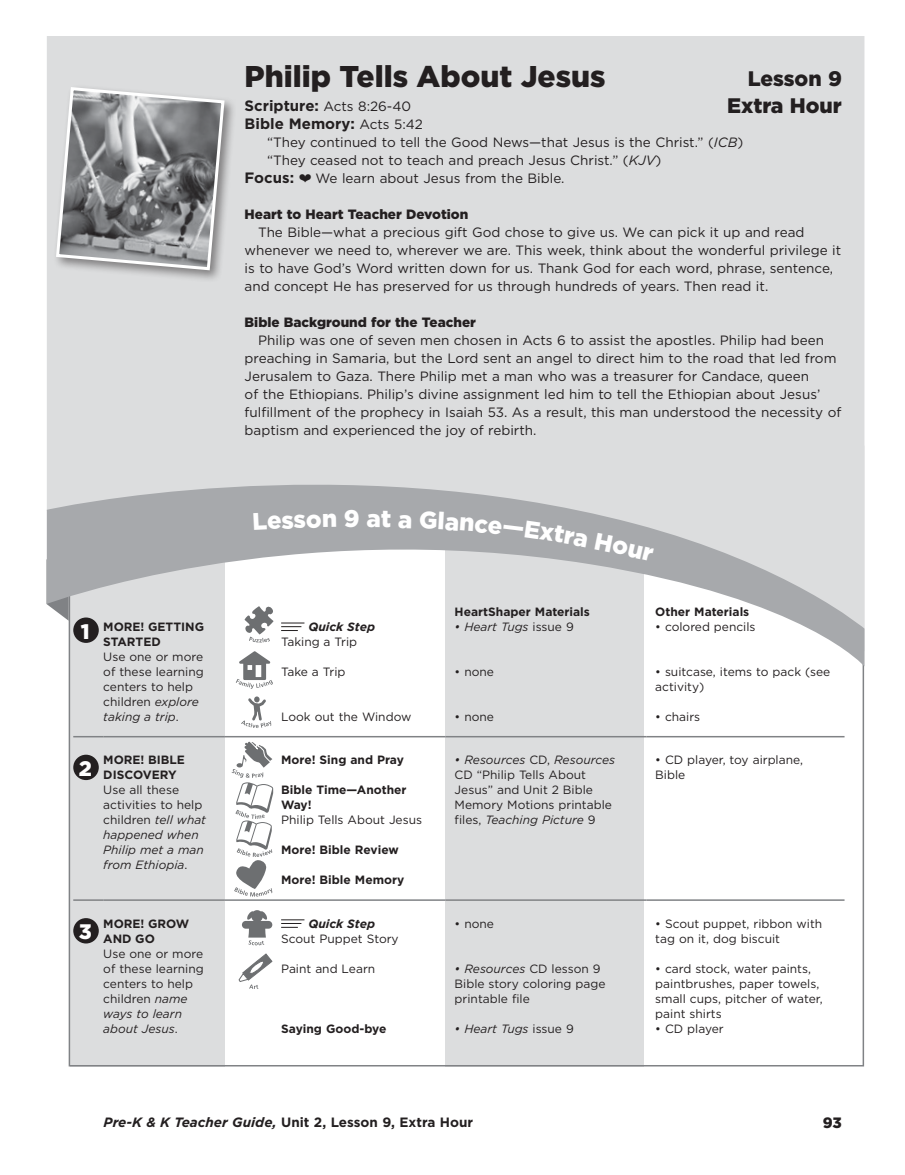
<style>
.page{position:relative;width:905px;height:1175px;background:#fff}
.page>*{position:absolute;margin:0;border:0;box-sizing:border-box;transform-origin:0 0}
.t1{font:900 30px "Gotham";color:#231f20}
.t2{font:900 24px "Gotham";color:#fff}
.t3{font:900 21px/27px "Gotham";color:#231f20;text-align:right}
.t4{font:900 21px "Gotham";color:#fff}
.t5{font:700 15px "Gotham";color:#231f20}
.t6{font:900 15px "Gotham";color:#231f20}
.t7{font:13.5px/18px "Gotham";color:#231f20}
.t8{font:900 13.5px "Gotham";color:#231f20}
.t9{font:700 13.5px "Gotham";color:#231f20}
.t10{font:12px/15px "Gotham";color:#231f20}
.t11{font:700 12px/15px "Gotham";color:#231f20}
.t12{font:italic 12px/15px "Gotham";color:#231f20}
.t13{font:italic 700 12px "Gotham";color:#231f20}
.s1{font-weight:700;font-size:15px}
.s2{font-weight:400;font-size:13.5px}
.s3{font-style:italic}
.s4{font-weight:900;font-size:21px;color:#fff}
.s5{font-style:normal}
</style>
<div class="page">
<svg style="left:68px;top:666px;width:796px;height:401px"></svg>
<div style="left:47px;top:36px;width:817px;height:409px;background:#dcddde"></div>
<svg style="left:46px;top:559px;width:1px;height:46px"></svg>
<svg style="left:47px;top:445px;width:817px;height:221px;fill:#dcddde"></svg>
<hr style="left:73px;top:736px;width:30px;height:1px;background:#808285">
<hr style="left:73px;top:899px;width:30px;height:1px;background:#808285">
<hr style="left:103px;top:736px;width:121px;height:1px;background:#808285">
<hr style="left:224px;top:736px;width:221px;height:1px;background:#808285">
<hr style="left:445px;top:736px;width:201px;height:1px;background:#808285">
<hr style="left:646px;top:736px;width:198px;height:1px;background:#808285">
<hr style="left:103px;top:899px;width:121px;height:1px;background:#808285">
<hr style="left:224px;top:899px;width:221px;height:1px;background:#808285">
<hr style="left:445px;top:899px;width:201px;height:1px;background:#808285">
<hr style="left:646px;top:899px;width:198px;height:1px;background:#808285">
<div style="left:73px;top:617px;width:26px;height:26px;background:#231f20;border-radius:50%"></div>
<svg style="left:281px;top:622px;width:23px;height:9px"></svg>
<div style="left:73px;top:754px;width:26px;height:26px;background:#231f20;border-radius:50%"></div>
<div style="left:73px;top:918px;width:26px;height:25px;background:#231f20;border-radius:50%"></div>
<svg style="left:281px;top:919px;width:23px;height:9px"></svg>
<div style="left:52px;top:83px;width:185px;height:200px;background:#231f20;opacity:.5"></div>
<svg style="left:54px;top:85px;width:172px;height:187px"></svg>
<svg style="left:231px;top:741px;width:42px;height:155px"></svg>
<svg style="left:242px;top:910px;width:30px;height:35px"></svg>
<svg style="left:244px;top:606px;width:29px;height:36px"></svg>
<svg style="left:236px;top:651px;width:37px;height:38px"></svg>
<svg style="left:241px;top:696px;width:30px;height:32px"></svg>
<svg style="left:239px;top:953px;width:33px;height:36px"></svg>
<svg style="left:299px;top:174px;width:12px;height:8px"></svg>
<svg style="left:253px;top:512px;width:83px;height:18px"></svg>
<svg style="left:381px;top:511px;width:9px;height:16px"></svg>
<svg style="left:398px;top:514px;width:13px;height:14px"></svg>
<div style="left:419px;top:511px;width:169px;height:36px;background:#a7a9ac"></div>
<div style="left:594px;top:532px;width:60px;height:29px;background:#a7a9ac"></div>
<h1 class="t1" style="left:244px;top:56px;width:362px">Philip Tells About Jesus</h1>
<p class="t7" style="left:244px;top:97px;width:168px"><span class="s1">Scripture:</span> Acts 8:26-40</p>
<p class="t5" style="left:244px;top:114px;width:180px">Bible Memory: <span class="s2">Acts 5:42</span></p>
<p class="t7" style="left:267px;top:133px;width:477px">“They continued to tell the Good News—that Jesus is the Christ.” (<span class="s3">ICB</span>) “They ceased not to teach and preach Jesus Christ.” (<span class="s3">KJV</span>)</p>
<p class="t5" style="left:244px;top:168px;width:51px">Focus:</p>
<p class="t7" style="left:315px;top:169px;width:250px">We learn about Jesus from the Bible.</p>
<p class="t8" style="left:244px;top:205px;width:225px">Heart to Heart Teacher Devotion</p>
<p class="t7" style="left:244px;top:223px;width:598px;text-indent:14px">The Bible—what a precious gift God chose to give us. We can pick it up and read whenever we need to, wherever we are. This week, think about the wonderful privilege it is to have God’s Word written down for us. Thank God for each word, phrase, sentence, and concept He has preserved for us through hundreds of years. Then read it.</p>
<p class="t8" style="left:244px;top:313px;width:233px">Bible Background for the Teacher</p>
<p class="t7" style="left:244px;top:331px;width:598px;text-indent:14px">Philip was one of seven men chosen in Acts 6 to assist the apostles. Philip had been preaching in Samaria, but the Lord sent an angel to direct him to the road that led from Jerusalem to Gaza. There Philip met a man who was a treasurer for Candace, queen<br>of the Ethiopians. Philip’s divine assignment led him to tell the Ethiopian about Jesus’ fulfillment of the prophecy in Isaiah 53. As a result, this man understood the necessity of baptism and experienced the joy of rebirth.</p>
<h3 class="t3" style="left:727px;top:65px;width:116px">Lesson 9<br>Extra Hour</h3>
<p class="t11" style="left:103px;top:619px;width:102px;text-indent:-22px"><span class="s4">1</span> MORE! GETTING<br>STARTED</p>
<p class="t10" style="left:103px;top:649px;width:102px">Use one or more of these learning centers to help children <span class="s3">explore taking a trip</span>.</p>
<h3 class="t4" style="left:79px;top:754px;width:15px">2</h3>
<p class="t11" style="left:103px;top:752px;width:83px">MORE! BIBLE<br>DISCOVERY</p>
<p class="t12" style="left:103px;top:782px;width:104px"><span class="s5">Use all these activities to help children</span> tell what happened when<br>Philip met a man from Ethiopia<span class="s5">.</span></p>
<h3 class="t4" style="left:79px;top:917px;width:15px">3</h3>
<p class="t11" style="left:103px;top:916px;width:88px">MORE! GROW<br>AND GO</p>
<p class="t10" style="left:103px;top:945px;width:102px">Use one or more of these learning centers to help children <span class="s3">name ways to learn about Jesus</span>.</p>
<h2 class="t2" style="left:344px;top:502px;width:39px">9 a</h2>
<p class="t13" style="left:308px;top:618px;width:68px">Quick Step</p>
<p class="t10" style="left:281px;top:634px;width:78px">Taking a Trip</p>
<p class="t10" style="left:281px;top:664px;width:66px">Take a Trip</p>
<p class="t10" style="left:281px;top:709px;width:132px">Look out the Window</p>
<p class="t11" style="left:281px;top:752px;width:124px">More! Sing and Pray</p>
<p class="t11" style="left:281px;top:782px;width:127px">Bible Time—Another<br>Way!</p>
<p class="t10" style="left:281px;top:812px;width:142px">Philip Tells About Jesus</p>
<p class="t11" style="left:281px;top:842px;width:119px">More! Bible Review</p>
<p class="t11" style="left:281px;top:872px;width:125px">More! Bible Memory</p>
<p class="t13" style="left:308px;top:915px;width:68px">Quick Step</p>
<p class="t10" style="left:281px;top:930px;width:119px">Scout Puppet Story</p>
<p class="t10" style="left:281px;top:960px;width:96px">Paint and Learn</p>
<p class="t11" style="left:281px;top:1021px;width:107px">Saying Good-bye</p>
<p class="t11" style="left:454px;top:604px;width:137px">HeartShaper Materials</p>
<p class="t12" style="left:454px;top:619px;width:121px">• Heart Tugs <span class="s5">issue 9</span></p>
<p class="t10" style="left:454px;top:664px;width:41px">• none</p>
<p class="t10" style="left:454px;top:709px;width:41px">• none</p>
<p class="t11" style="left:655px;top:604px;width:95px">Other Materials</p>
<p class="t10" style="left:655px;top:619px;width:102px">• colored pencils</p>
<p class="t10" style="left:655px;top:664px;width:176px">• suitcase, items to pack (see activity)</p>
<p class="t10" style="left:655px;top:709px;width:46px">• chairs</p>
<p class="t10" style="left:454px;top:752px;width:162px"><span class="s3">• Resources</span> CD, <span class="s3">Resources<br></span>CD “Philip Tells About<br>Jesus” and Unit 2 Bible<br>Memory Motions printable files, <span class="s3">Teaching Picture</span> 9</p>
<p class="t10" style="left:655px;top:752px;width:149px">• CD player, toy airplane,<br>Bible</p>
<p class="t10" style="left:454px;top:915px;width:41px">• none</p>
<p class="t10" style="left:454px;top:960px;width:152px"><span class="s3">• Resources</span> CD lesson 9<br>Bible story coloring page printable file</p>
<p class="t12" style="left:454px;top:1020px;width:121px">• Heart Tugs <span class="s5">issue 9</span></p>
<p class="t10" style="left:655px;top:915px;width:168px">• Scout puppet, ribbon with tag on it, dog biscuit</p>
<p class="t10" style="left:655px;top:960px;width:169px">• card stock, water paints, paintbrushes, paper towels, small cups, pitcher of water, paint shirts</p>
<p class="t10" style="left:655px;top:1020px;width:70px">• CD player</p>
<p class="t9" style="left:104px;top:1113px;width:371px"><span class="s3">Pre-K &amp; K Teacher Guide,</span> Unit 2, Lesson 9, Extra Hour</p>
<p class="t6" style="left:823px;top:1112px;width:20px">93</p>
</div>
